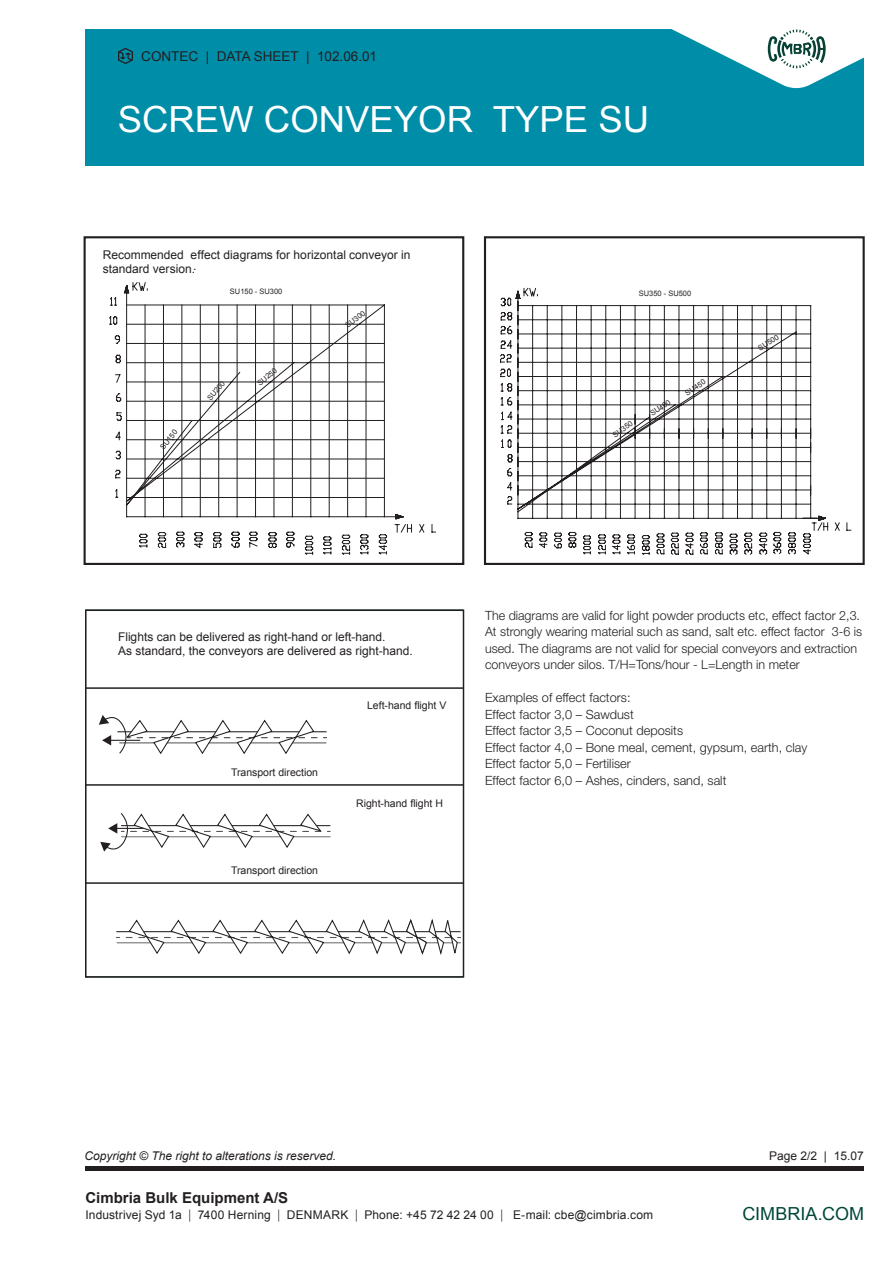
<style>
.page{position:relative;width:893px;height:1263px;background:#fff}
.page>*{position:absolute;margin:0;border:0;box-sizing:border-box;transform-origin:0 0}
.Overskrift_hvid{font:36px "Arial";color:#fff}
.t1{font:18px "Arial";color:#004839}
.t2{font:700 15px "Arial";color:#231f20}
.Info_venstre_hjørne{font:13.5px "Arial";color:#231f20}
.CB_Text_8_5_11{font:300 12.75px/16.5px "Helvetica Neue";color:#231f20}
.TABEL_8___9{font:12px/14px "Arial";color:#231f20}
.t3{font:italic 12px "Arial";color:#231f20}
.Page_1_1{font:12px "Arial";color:#231f20}
.Tabel{font:10.5px "Arial";color:#231f20}
.Tabel-2{font:7.5px "Arial";color:#231f20}
.s1{font-family:"Helvetica Neue";font-weight:300}
</style>
<div class="page">
<hr style="left:86px;top:1166px;width:778px;height:4px;background:#231f20">
<div style="left:85px;top:30px;width:778px;height:136px;background:#008da8"></div>
<svg style="left:604px;top:29px;width:260px;height:59px"></svg>
<svg style="left:118px;top:48px;width:15px;height:16px"></svg>
<svg style="left:99px;top:715px;width:228px;height:39px"></svg>
<svg style="left:116px;top:918px;width:345px;height:37px"></svg>
<svg style="left:100px;top:813px;width:230px;height:39px"></svg>
<div style="left:85px;top:609px;width:379px;height:368px;border:2px solid #231f20"></div>
<hr style="left:86px;top:784px;width:377px;height:2px;background:#231f20">
<hr style="left:86px;top:882px;width:377px;height:2px;background:#231f20">
<hr style="left:86px;top:687px;width:377px;height:2px;background:#231f20">
<svg style="left:500px;top:287px;width:351px;height:268px"></svg>
<svg style="left:304px;top:534px;width:83px;height:21px"></svg>
<svg style="left:109px;top:282px;width:276px;height:266px"></svg>
<svg style="left:115px;top:285px;width:320px;height:248px"></svg>
<div style="left:617px;top:282px;width:62px;height:15px;background:#fff"></div>
<div style="left:84px;top:236px;width:380px;height:329px;border:2px solid #231f20"></div>
<div style="left:484px;top:236px;width:381px;height:329px;border:2px solid #231f20"></div>
<p class="Info_venstre_hjørne" style="left:141px;top:47px;width:237px">CONTEC | DATA SHEET | 102.06.01</p>
<p class="Overskrift_hvid" style="left:118px;top:96px;width:533px">SCREW CONVEYOR TYPE SU</p>
<p class="TABEL_8___9" style="left:103px;top:248px;width:309px">Recommended effect diagrams for horizontal conveyor in standard version..</p>
<p class="Tabel-2" style="left:230px;top:287px;width:54px">SU150 - SU300</p>
<p class="Tabel-2" style="left:639px;top:288px;width:54px">SU350 - SU500</p>
<p class="Tabel-2" style="left:158px;top:446px;width:24px;rotate:-53deg">SU150</p>
<p class="Tabel-2" style="left:205px;top:396px;width:24px;rotate:-50deg">SU200</p>
<p class="Tabel-2" style="left:255px;top:380px;width:24px;rotate:-40deg">SU250</p>
<p class="Tabel-2" style="left:343px;top:322px;width:24px;rotate:-37deg">SU300</p>
<p class="Tabel-2" style="left:611px;top:432px;width:24px;rotate:-36deg">SU350</p>
<p class="Tabel-2" style="left:648px;top:410px;width:24px;rotate:-34deg">SU400</p>
<p class="Tabel-2" style="left:683px;top:389px;width:24px;rotate:-33deg">SU450</p>
<p class="Tabel-2" style="left:756px;top:344px;width:24px;rotate:-32deg">SU500</p>
<p class="TABEL_8___9" style="left:118px;top:630px;width:269px">Flights can be delivered as right-hand or left-hand.</p>
<p class="TABEL_8___9" style="left:118px;top:644px;width:296px">As standard, the conveyors are delivered as right-hand.</p>
<p class="Tabel" style="left:231px;top:766px;width:89px">Transport direction</p>
<p class="Tabel" style="left:231px;top:863px;width:89px">Transport direction</p>
<p class="Tabel" style="left:367px;top:699px;width:81px">Left-hand flight V</p>
<p class="Tabel" style="left:356px;top:797px;width:88px">Right-hand flight H</p>
<p class="CB_Text_8_5_11" style="left:485px;top:606px;width:379px">The diagrams are valid for light powder products etc, effect factor 2,3.<br>At strongly wearing material such as sand, salt etc. effect factor 3-6 is used. The diagrams are not valid for special conveyors and extraction conveyors under silos. T/H=Tons/hour - L=Length in meter</p>
<p class="CB_Text_8_5_11" style="left:485px;top:689px;width:147px">Examples of effect factors:</p>
<p class="CB_Text_8_5_11" style="left:485px;top:705px;width:150px">Effect factor 3,0 – Sawdust</p>
<p class="CB_Text_8_5_11" style="left:485px;top:722px;width:200px">Effect factor 3,5 – Coconut deposits</p>
<p class="CB_Text_8_5_11" style="left:485px;top:738px;width:324px">Effect factor 4,0 – Bone meal, cement, gypsum, earth, clay</p>
<p class="CB_Text_8_5_11" style="left:485px;top:755px;width:147px">Effect factor 5,0 – Fertiliser</p>
<p class="CB_Text_8_5_11" style="left:485px;top:771px;width:243px">Effect factor 6,0 – Ashes, cinders, sand, salt</p>
<p class="t3" style="left:85px;top:1148px;width:253px">Copyright © The right to alterations is reserved.</p>
<p class="Page_1_1" style="left:769px;top:1148px;width:96px">Page 2/2 | 15.07</p>
<p class="t2" style="left:85px;top:1187px;width:204px">Cimbria Bulk Equipment A/S</p>
<p class="TABEL_8___9" style="left:85px;top:1208px;width:569px">Industrivej Syd 1a <span class="s1">|</span> 7400 Herning <span class="s1">|</span> DENMARK <span class="s1">|</span> Phone: +45 72 42 24 00 <span class="s1">|</span> E-mail: cbe@cimbria.com</p>
<h2 class="t1" style="left:742px;top:1202px;width:123px">CIMBRIA.COM</h2>
</div>
